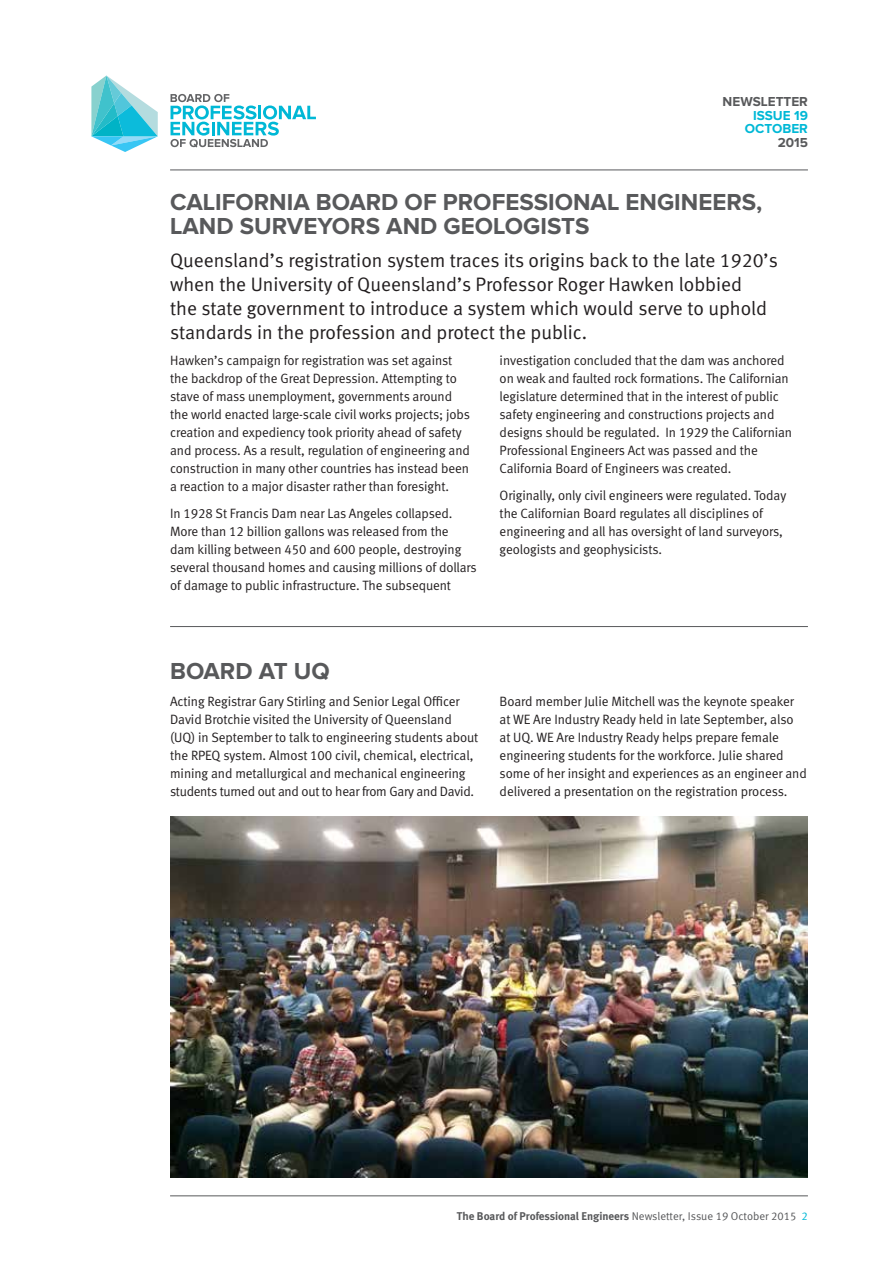
<style>
.page{position:relative;width:893px;height:1263px;background:#fff}
.page>*{position:absolute;margin:0;border:0;box-sizing:border-box;transform-origin:0 0}
.t1{font:700 24px/24px "Proxima Nova";color:#58595b}
.t2{font:19.5px/24px "Meta Normal LF";color:#231f20}
.t3{font:13.5px/18px "Meta Normal LF";letter-spacing:-.005em;color:#231f20}
.t4{font:700 13.5px "Proxima Nova";color:#58595b}
.t5{font:700 13.5px/13.5px "Proxima Nova";color:#00b8d6;text-align:center}
.t6{font:11.25px "Meta Bold LF";color:#58595b}
.s1{font-family:"Meta Normal LF"}
.s2{font-family:"Meta Normal LF";color:#00b8d6}
</style>
<div class="page">
<hr style="left:170px;top:170px;width:638px;height:1px;background:#58595b">
<hr style="left:170px;top:1195px;width:638px;height:1px;background:#58595b">
<svg style="left:171px;top:94px;width:145px;height:53px"></svg>
<svg style="left:91px;top:75px;width:67px;height:77px"></svg>
<img style="left:170px;top:816px;width:638px;height:362px">
<hr style="left:170px;top:626px;width:638px;height:1px;background:#58595b">
<p class="t4" style="left:723px;top:96px;width:87px">NEWSLETTER</p>
<p class="t5" style="left:745px;top:109px;width:64px">ISSUE 19<br>OCTOBER</p>
<p class="t4" style="left:778px;top:136px;width:32px">2015</p>
<h1 class="t1" style="left:170px;top:191px;width:594px">CALIFORNIA BOARD OF PROFESSIONAL ENGINEERS,<br>LAND SURVEYORS AND GEOLOGISTS</h1>
<p class="t2" style="left:170px;top:248px;width:609px">Queensland’s registration system traces its origins back to the late 1920’s when the University of Queensland’s Professor Roger Hawken lobbied<br>the state government to introduce a system which would serve to uphold standards in the profession and protect the public.</p>
<p class="t3" style="left:170px;top:351px;width:301px">Hawken’s campaign for registration was set against the backdrop of the Great Depression. Attempting to stave of mass unemployment, governments around the world enacted large-scale civil works projects; jobs creation and expediency took priority ahead of safety and process. As a result, regulation of engineering and construction in many other countries has instead been a reaction to a major disaster rather than foresight.</p>
<p class="t3" style="left:170px;top:504px;width:308px">In 1928 St Francis Dam near Las Angeles collapsed.<br>More than 12 billion gallons was released from the<br>dam killing between 450 and 600 people, destroying several thousand homes and causing millions of dollars of damage to public infrastructure. The subsequent</p>
<p class="t3" style="left:500px;top:351px;width:294px">investigation concluded that the dam was anchored on weak and faulted rock formations. The Californian legislature determined that in the interest of public safety engineering and constructions projects and designs should be regulated. In 1929 the Californian Professional Engineers Act was passed and the California Board of Engineers was created.</p>
<p class="t3" style="left:500px;top:486px;width:288px">Originally, only civil engineers were regulated. Today the Californian Board regulates all disciplines of engineering and all has oversight of land surveyors, geologists and geophysicists.</p>
<h1 class="t1" style="left:170px;top:660px;width:161px">BOARD AT UQ</h1>
<p class="t3" style="left:170px;top:692px;width:310px">Acting Registrar Gary Stirling and Senior Legal Officer David Brotchie visited the University of Queensland (UQ) in September to talk to engineering students about the RPEQ system. Almost 100 civil, chemical, electrical, mining and metallurgical and mechanical engineering students turned out and out to hear from Gary and David.</p>
<p class="t3" style="left:500px;top:692px;width:309px">Board member Julie Mitchell was the keynote speaker at WE Are Industry Ready held in late September, also at UQ. WE Are Industry Ready helps prepare female engineering students for the workforce. Julie shared some of her insight and experiences as an engineer and delivered a presentation on the registration process.</p>
<p class="t6" style="left:457px;top:1210px;width:353px">The Board of Professional Engineers <span class="s1">Newsletter, Issue 19 October 2015</span> <span class="s2">2</span></p>
</div>
